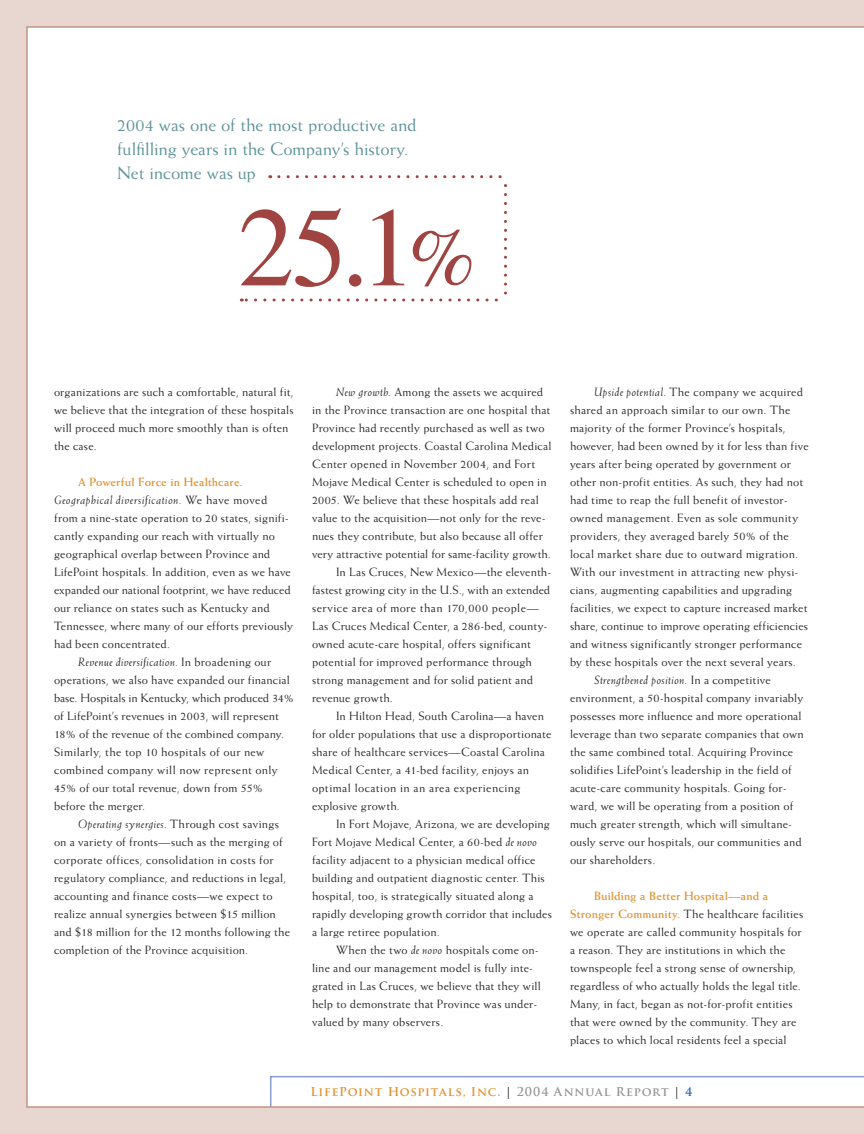
<style>
.page{position:relative;width:864px;height:1134px;background:#e7d7d0}
.page>*{position:absolute;margin:0;border:0;box-sizing:border-box;transform-origin:0 0}
.t1{font:112.5px "Times";color:#9f4441}
.t2{font:18px/24px "Weiss";letter-spacing:-.005em;color:#5e9299}
.t3{font:12px/18px "Weiss";letter-spacing:.015em;color:#272525}
.t4{font:italic 12px "Weiss";letter-spacing:.03em;color:#272525}
.t5{font:12px "Weiss";letter-spacing:-.005em;color:#272525}
.t6{font:12px "Weiss";letter-spacing:.035em;color:#272525}
.t7{font:700 12px "Trajan Pro";letter-spacing:.065em;color:#e0922f}
.t8{font:700 12px "Weiss";letter-spacing:.015em;color:#e0922f}
.s1{font-size:82.5px}
.s2{font-style:normal}
.s3{font-style:italic}
.s4{font-weight:700;color:#e0922f}
.s5{color:#272525}
.s6{color:#929496}
.s7{color:#2267ae}
</style>
<div class="page">
<div style="left:26px;top:26px;width:838px;height:1082px;background:#fff"></div>
<svg style="left:279px;top:175px;width:228px;height:3px"></svg>
<svg style="left:504px;top:186px;width:3px;height:116px"></svg>
<svg style="left:241px;top:298px;width:255px;height:4px"></svg>
<h2 class="t2" style="left:117px;top:113px;width:301px">2004 was one of the most productive and fulfilling years in the Company’s history.<br>Net income was up</h2>
<h1 class="t1" style="left:238px;top:184px;width:240px">25.1<span class="s1">%</span></h1>
<p class="t3" style="left:54px;top:383px;width:241px">organizations are such a comfortable, natural fit, we believe that the integration of these hospitals will proceed much more smoothly than is often the case.</p>
<p class="t8" style="left:78px;top:475px;width:166px">A Powerful Force in Healthcare.</p>
<p class="t4" style="left:54px;top:493px;width:215px">Geographical diversification. <span class="s2">We have moved</span></p>
<p class="t3" style="left:54px;top:509px;width:236px">from a nine-state operation to 20 states, signifi-</p>
<p class="t3" style="left:54px;top:527px;width:223px">cantly expanding our reach with virtually no</p>
<p class="t3" style="left:54px;top:545px;width:218px">geographical overlap between Province and</p>
<p class="t3" style="left:54px;top:563px;width:238px">LifePoint hospitals. In addition, even as we have</p>
<p class="t5" style="left:54px;top:583px;width:238px">expanded our national footprint, we have reduced</p>
<p class="t3" style="left:54px;top:599px;width:217px">our reliance on states such as Kentucky and</p>
<p class="t3" style="left:54px;top:617px;width:241px">Tennessee, where many of our efforts previously</p>
<p class="t3" style="left:54px;top:635px;width:118px">had been concentrated.</p>
<p class="t4" style="left:78px;top:655px;width:195px">Revenue diversification. <span class="s2">In broadening our</span></p>
<p class="t3" style="left:54px;top:671px;width:237px">operations, we also have expanded our financial</p>
<p class="t5" style="left:54px;top:691px;width:241px">base. Hospitals in Kentucky, which produced 34%</p>
<p class="t3" style="left:54px;top:707px;width:226px">of LifePoint’s revenues in 2003, will represent</p>
<p class="t3" style="left:54px;top:725px;width:232px">18% of the revenue of the combined company.</p>
<p class="t3" style="left:54px;top:743px;width:212px">Similarly, the top 10 hospitals of our new</p>
<p class="t3" style="left:54px;top:761px;width:225px">combined company will now represent only</p>
<p class="t3" style="left:54px;top:779px;width:210px">45% of our total revenue, down from 55%</p>
<p class="t3" style="left:54px;top:797px;width:93px">before the merger.</p>
<p class="t4" style="left:78px;top:817px;width:203px">Operating synergies. <span class="s2">Through cost savings</span></p>
<p class="t3" style="left:54px;top:833px;width:230px">on a variety of fronts—such as the merging of</p>
<p class="t3" style="left:54px;top:851px;width:221px">corporate offices, consolidation in costs for</p>
<p class="t3" style="left:54px;top:869px;width:234px">regulatory compliance, and reductions in legal,</p>
<p class="t3" style="left:54px;top:887px;width:220px">accounting and finance costs—we expect to</p>
<p class="t3" style="left:54px;top:905px;width:223px">realize annual synergies between $15 million</p>
<p class="t3" style="left:54px;top:923px;width:238px">and $18 million for the 12 months following the</p>
<p class="t3" style="left:54px;top:941px;width:196px">completion of the Province acquisition.</p>
<p class="t3" style="left:336px;top:383px;width:209px"><span class="s3">New growth.</span> Among the assets we acquired</p>
<p class="t3" style="left:312px;top:401px;width:240px">in the Province transaction are one hospital that</p>
<p class="t3" style="left:312px;top:419px;width:234px">Province had recently purchased as well as two</p>
<p class="t3" style="left:312px;top:437px;width:241px">development projects. Coastal Carolina Medical</p>
<p class="t3" style="left:312px;top:455px;width:225px">Center opened in November 2004, and Fort</p>
<p class="t3" style="left:312px;top:473px;width:236px">Mojave Medical Center is scheduled to open in</p>
<p class="t3" style="left:312px;top:491px;width:228px">2005. We believe that these hospitals add real</p>
<p class="t3" style="left:312px;top:509px;width:235px">value to the acquisition—not only for the reve-</p>
<p class="t3" style="left:312px;top:527px;width:232px">nues they contribute, but also because all offer</p>
<p class="t3" style="left:312px;top:545px;width:240px">very attractive potential for same-facility growth.</p>
<p class="t3" style="left:336px;top:563px;width:217px">In Las Cruces, New Mexico—the eleventh-</p>
<p class="t3" style="left:312px;top:581px;width:240px">fastest growing city in the U.S., with an extended</p>
<p class="t6" style="left:312px;top:601px;width:228px">service area of more than 170,000 people—</p>
<p class="t3" style="left:312px;top:617px;width:237px">Las Cruces Medical Center, a 286-bed, county-</p>
<p class="t3" style="left:312px;top:635px;width:220px">owned acute-care hospital, offers significant</p>
<p class="t3" style="left:312px;top:653px;width:222px">potential for improved performance through</p>
<p class="t3" style="left:312px;top:671px;width:222px">strong management and for solid patient and</p>
<p class="t3" style="left:312px;top:689px;width:82px">revenue growth.</p>
<p class="t3" style="left:336px;top:707px;width:210px">In Hilton Head, South Carolina—a haven</p>
<p class="t3" style="left:312px;top:725px;width:241px">for older populations that use a disproportionate</p>
<p class="t3" style="left:312px;top:743px;width:234px">share of healthcare services—Coastal Carolina</p>
<p class="t3" style="left:312px;top:761px;width:218px">Medical Center, a 41-bed facility, enjoys an</p>
<p class="t6" style="left:312px;top:781px;width:210px">optimal location in an area experiencing</p>
<p class="t3" style="left:312px;top:797px;width:89px">explosive growth.</p>
<p class="t3" style="left:336px;top:815px;width:215px">In Fort Mojave, Arizona, we are developing</p>
<p class="t3" style="left:312px;top:833px;width:227px">Fort Mojave Medical Center, a 60-bed <span class="s3">de novo</span></p>
<p class="t3" style="left:312px;top:851px;width:225px">facility adjacent to a physician medical office</p>
<p class="t3" style="left:312px;top:869px;width:234px">building and outpatient diagnostic center. This</p>
<p class="t3" style="left:312px;top:887px;width:223px">hospital, too, is strategically situated along a</p>
<p class="t3" style="left:312px;top:905px;width:241px">rapidly developing growth corridor that includes</p>
<p class="t3" style="left:312px;top:923px;width:129px">a large retiree population.</p>
<p class="t3" style="left:336px;top:941px;width:204px">When the two <span class="s3">de novo</span> hospitals come on-</p>
<p class="t3" style="left:312px;top:959px;width:223px">line and our management model is fully inte-</p>
<p class="t3" style="left:312px;top:977px;width:230px">grated in Las Cruces, we believe that they will</p>
<p class="t3" style="left:312px;top:995px;width:227px">help to demonstrate that Province was under-</p>
<p class="t3" style="left:312px;top:1013px;width:133px">valued by many observers.</p>
<p class="t3" style="left:594px;top:383px;width:210px"><span class="s3">Upside potential.</span> The company we acquired</p>
<p class="t3" style="left:570px;top:401px;width:222px">shared an approach similar to our own. The</p>
<p class="t3" style="left:570px;top:419px;width:217px">majority of the former Province’s hospitals,</p>
<p class="t3" style="left:570px;top:437px;width:240px">however, had been owned by it for less than five</p>
<p class="t3" style="left:570px;top:455px;width:222px">years after being operated by government or</p>
<p class="t3" style="left:570px;top:473px;width:235px">other non-profit entities. As such, they had not</p>
<p class="t3" style="left:570px;top:491px;width:219px">had time to reap the full benefit of investor-</p>
<p class="t3" style="left:570px;top:509px;width:230px">owned management. Even as sole community</p>
<p class="t3" style="left:570px;top:527px;width:220px">providers, they averaged barely 50% of the</p>
<p class="t3" style="left:570px;top:545px;width:230px">local market share due to outward migration.</p>
<p class="t3" style="left:570px;top:563px;width:230px">With our investment in attracting new physi-</p>
<p class="t3" style="left:570px;top:581px;width:224px">cians, augmenting capabilities and upgrading</p>
<p class="t3" style="left:570px;top:599px;width:239px">facilities, we expect to capture increased market</p>
<p class="t3" style="left:570px;top:617px;width:240px">share, continue to improve operating efficiencies</p>
<p class="t3" style="left:570px;top:635px;width:234px">and witness significantly stronger performance</p>
<p class="t3" style="left:570px;top:653px;width:227px">by these hospitals over the next several years.</p>
<p class="t4" style="left:594px;top:673px;width:178px">Strengthened position. <span class="s2">In a competitive</span></p>
<p class="t3" style="left:570px;top:689px;width:235px">environment, a 50-hospital company invariably</p>
<p class="t3" style="left:570px;top:707px;width:233px">possesses more influence and more operational</p>
<p class="t3" style="left:570px;top:725px;width:235px">leverage than two separate companies that own</p>
<p class="t3" style="left:570px;top:743px;width:225px">the same combined total. Acquiring Province</p>
<p class="t3" style="left:570px;top:761px;width:223px">solidifies LifePoint’s leadership in the field of</p>
<p class="t3" style="left:570px;top:779px;width:218px">acute-care community hospitals. Going for-</p>
<p class="t3" style="left:570px;top:797px;width:225px">ward, we will be operating from a position of</p>
<p class="t3" style="left:570px;top:815px;width:224px">much greater strength, which will simultane-</p>
<p class="t3" style="left:570px;top:833px;width:233px">ously serve our hospitals, our communities and</p>
<p class="t3" style="left:570px;top:851px;width:87px">our shareholders.</p>
<p class="t3" style="left:570px;top:887px;width:235px;text-indent:24px"><span class="s4">Building a Better Hospital—and a Stronger Community.</span> The healthcare facilities we operate are called community hospitals for a reason. They are institutions in which the townspeople feel a strong sense of ownership, regardless of who actually holds the legal title.<br>Many, in fact, began as not-for-profit entities that were owned by the community. They are places to which local residents feel a special</p>
<p class="t7" style="left:310px;top:1084px;width:383px">LifePoint Hospitals, Inc. <span class="s5">|</span> <span class="s6">2004 Annual Report</span> <span class="s5">|</span> <span class="s7">4</span></p>
</div>
